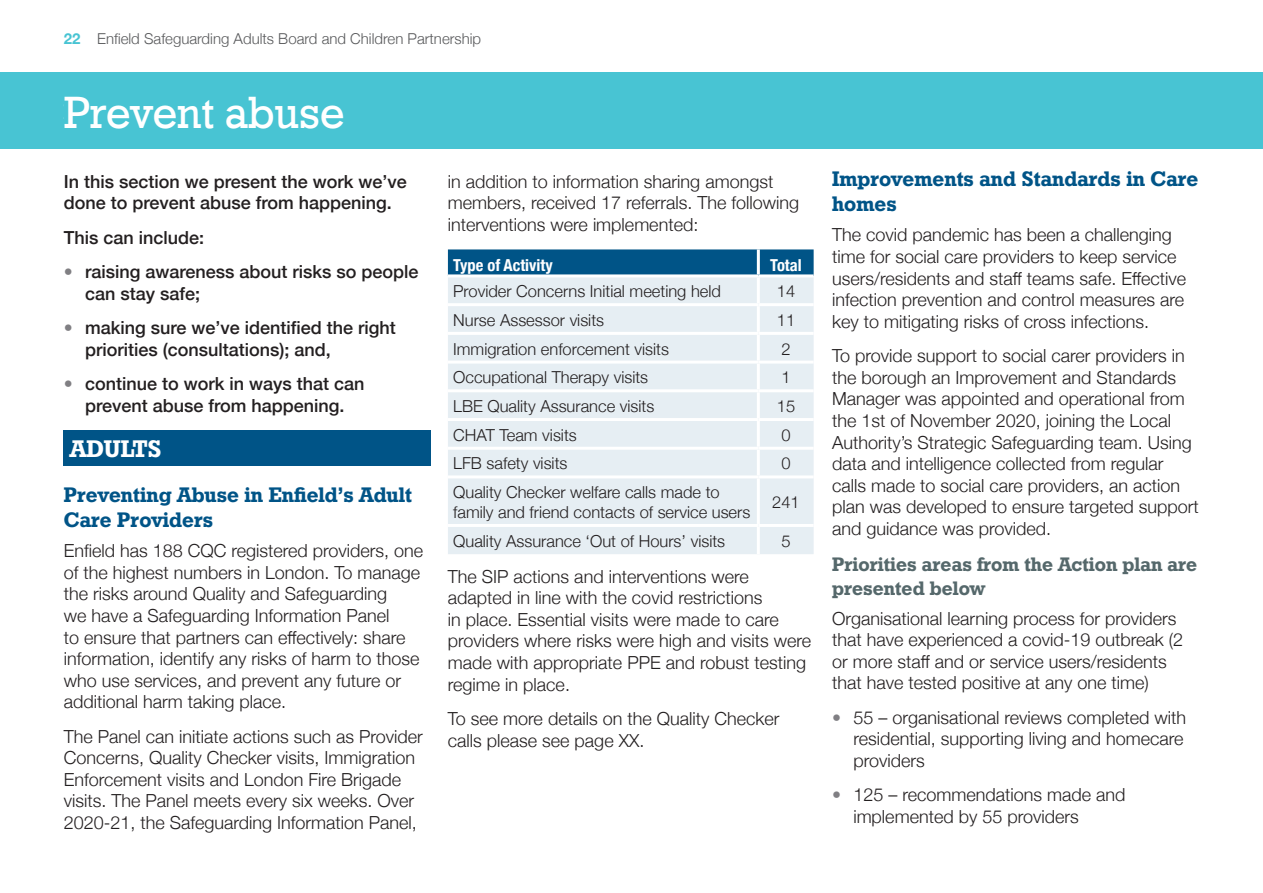
<style>
.page{position:relative;width:1263px;height:893px;background:#fff}
.page>*{position:absolute;margin:0;border:0;box-sizing:border-box;transform-origin:0 0}
.t1{font:45px "Geometric Slab 712 BT Medium A";color:#fff}
.t2{font:24px "Geometric Slab 712 BT Bold A";color:#fff}
.t3{font:21px/25.2px "Geometric Slab 712 BT Bold A";color:#005487}
.t4{font:21px "Geometric Slab 712 BT Medium A";color:#fff}
.t5{font:19.5px/23.4px "Geometric Slab 712 BT Bold A";color:#55686b}
.t6{font:300 18px/21.6px "Helvetica Neue";color:#231f20}
.t7{font:500 18px/21.6px "Helvetica Neue";color:#231f20}
.t8{font:300 16.5px/19.8px "Helvetica Neue";color:#231f20}
.t9{font:700 condensed 16.5px "Helvetica Neue";color:#fff}
.t10{font:300 15px "Helvetica Neue";color:#58595b}
.s1{font-weight:700;color:#48c4d3}
.s2{font-weight:300;color:#807f83}
.s3{color:#807f83}
</style>
<div class="page">
<div style="left:0;top:72px;width:1263px;height:77px;background:#48c4d3"></div>
<div style="left:64px;top:430px;width:367px;height:36px;background:#005487"></div>
<div style="left:448px;top:249px;width:366px;height:25px;background:#005487"></div>
<div style="left:448px;top:277px;width:366px;height:277px;background:#e6eef3"></div>
<hr style="left:757px;top:249px;width:3px;height:25px;background:#fff">
<hr style="left:757px;top:277px;width:3px;height:26px;background:#fff">
<hr style="left:448px;top:303px;width:310px;height:3px;background:#fff">
<hr style="left:758px;top:303px;width:56px;height:3px;background:#fff">
<hr style="left:757px;top:306px;width:3px;height:26px;background:#fff">
<hr style="left:448px;top:332px;width:310px;height:3px;background:#fff">
<hr style="left:758px;top:332px;width:56px;height:3px;background:#fff">
<hr style="left:757px;top:335px;width:3px;height:26px;background:#fff">
<hr style="left:448px;top:361px;width:310px;height:3px;background:#fff">
<hr style="left:758px;top:361px;width:56px;height:3px;background:#fff">
<hr style="left:757px;top:364px;width:3px;height:25px;background:#fff">
<hr style="left:448px;top:389px;width:310px;height:3px;background:#fff">
<hr style="left:758px;top:389px;width:56px;height:3px;background:#fff">
<hr style="left:757px;top:392px;width:3px;height:26px;background:#fff">
<hr style="left:448px;top:418px;width:310px;height:3px;background:#fff">
<hr style="left:758px;top:418px;width:56px;height:3px;background:#fff">
<hr style="left:757px;top:421px;width:3px;height:26px;background:#fff">
<hr style="left:448px;top:447px;width:310px;height:3px;background:#fff">
<hr style="left:758px;top:447px;width:56px;height:3px;background:#fff">
<hr style="left:757px;top:450px;width:3px;height:25px;background:#fff">
<hr style="left:448px;top:475px;width:310px;height:3px;background:#fff">
<hr style="left:758px;top:475px;width:56px;height:3px;background:#fff">
<hr style="left:757px;top:478px;width:3px;height:46px;background:#fff">
<hr style="left:448px;top:524px;width:310px;height:3px;background:#fff">
<hr style="left:758px;top:524px;width:56px;height:3px;background:#fff">
<hr style="left:757px;top:527px;width:3px;height:27px;background:#fff">
<p class="t10" style="left:64px;top:27px;width:419px"><span class="s1">22</span> Enfield Safeguarding Adults Board and Children Partnership</p>
<h1 class="t1" style="left:64px;top:85px;width:282px">Prevent abuse</h1>
<p class="t4" style="left:64px;top:98px;width:133px">Prevent abuse</p>
<p class="t7" style="left:64px;top:169px;width:345px">In this section we present the work we’ve done to prevent abuse from happening.</p>
<p class="t7" style="left:64px;top:225px;width:142px">This can include:</p>
<p class="t7" style="left:85px;top:259px;width:335px;text-indent:-21px"><span class="s2">•</span> raising awareness about risks so people can stay safe;</p>
<p class="t7" style="left:85px;top:315px;width:312px;text-indent:-21px"><span class="s2">•</span> making sure we’ve identified the right priorities (consultations); and,</p>
<p class="t7" style="left:64px;top:371px;width:302px;text-align:center"><span class="s2">•</span> continue to work in ways that can prevent abuse from happening.</p>
<h2 class="t2" style="left:70px;top:434px;width:93px">ADULTS</h2>
<p class="t3" style="left:64px;top:482px;width:350px">Preventing Abuse in Enfield’s Adult<br>Care Providers</p>
<p class="t6" style="left:64px;top:539px;width:361px">Enfield has 188 CQC registered providers, one of the highest numbers in London. To manage the risks around Quality and Safeguarding<br>we have a Safeguarding Information Panel<br>to ensure that partners can effectively: share information, identify any risks of harm to those who use services, and prevent any future or additional harm taking place.</p>
<p class="t6" style="left:64px;top:724px;width:361px">The Panel can initiate actions such as Provider Concerns, Quality Checker visits, Immigration Enforcement visits and London Fire Brigade visits. The Panel meets every six weeks. Over 2020-21, the Safeguarding Information Panel,</p>
<p class="t6" style="left:448px;top:169px;width:353px">in addition to information sharing amongst members, received 17 referrals. The following interventions were implemented:</p>
<p class="t9" style="left:453px;top:251px;width:101px">Type of Activity</p>
<p class="t9" style="left:770px;top:251px;width:33px">Total</p>
<p class="t8" style="left:453px;top:280px;width:269px">Provider Concerns Initial meeting held</p>
<p class="t8" style="left:777px;top:280px;width:20px">14</p>
<p class="t8" style="left:453px;top:309px;width:152px">Nurse Assessor visits</p>
<p class="t8" style="left:777px;top:309px;width:20px">11</p>
<p class="t8" style="left:453px;top:338px;width:217px">Immigration enforcement visits</p>
<p class="t8" style="left:781px;top:338px;width:11px">2</p>
<p class="t8" style="left:453px;top:366px;width:196px">Occupational Therapy visits</p>
<p class="t8" style="left:781px;top:366px;width:11px">1</p>
<p class="t8" style="left:453px;top:395px;width:203px">LBE Quality Assurance visits</p>
<p class="t8" style="left:777px;top:395px;width:20px">15</p>
<p class="t8" style="left:453px;top:424px;width:125px">CHAT Team visits</p>
<p class="t8" style="left:781px;top:424px;width:11px">0</p>
<p class="t8" style="left:453px;top:452px;width:116px">LFB safety visits</p>
<p class="t8" style="left:781px;top:452px;width:11px">0</p>
<p class="t8" style="left:453px;top:481px;width:299px">Quality Checker welfare calls made to family and friend contacts of service users</p>
<p class="t8" style="left:772px;top:491px;width:29px">241</p>
<p class="t8" style="left:453px;top:530px;width:273px">Quality Assurance ‘Out of Hours’ visits</p>
<p class="t8" style="left:781px;top:530px;width:11px">5</p>
<p class="t6" style="left:448px;top:564px;width:365px">The SIP actions and interventions were adapted in line with the covid restrictions<br>in place. Essential visits were made to care providers where risks were high and visits were made with appropriate PPE and robust testing regime in place.</p>
<p class="t6" style="left:448px;top:706px;width:333px">To see more details on the Quality Checker calls please see page XX.</p>
<p class="t3" style="left:832px;top:166px;width:368px">Improvements and Standards in Care homes</p>
<p class="t6" style="left:832px;top:223px;width:356px">The covid pandemic has been a challenging time for social care providers to keep service users/residents and staff teams safe. Effective infection prevention and control measures are key to mitigating risks of cross infections.</p>
<p class="t6" style="left:832px;top:344px;width:368px">To provide support to social carer providers in the borough an Improvement and Standards Manager was appointed and operational from the 1st of November 2020, joining the Local Authority’s Strategic Safeguarding team. Using data and intelligence collected from regular calls made to social care providers, an action plan was developed to ensure targeted support and guidance was provided.</p>
<p class="t5" style="left:832px;top:552px;width:367px">Priorities areas from the Action plan are presented below</p>
<p class="t6" style="left:832px;top:606px;width:353px">Organisational learning process for providers that have experienced a covid-19 outbreak (2 or more staff and or service users/residents that have tested positive at any one time)</p>
<p class="t6" style="left:853px;top:705px;width:334px;text-indent:-21px"><span class="s3">•</span> 55 – organisational reviews completed with residential, supporting living and homecare providers</p>
<p class="t6" style="left:853px;top:783px;width:274px;text-indent:-21px"><span class="s3">•</span> 125 – recommendations made and implemented by 55 providers</p>
</div>
